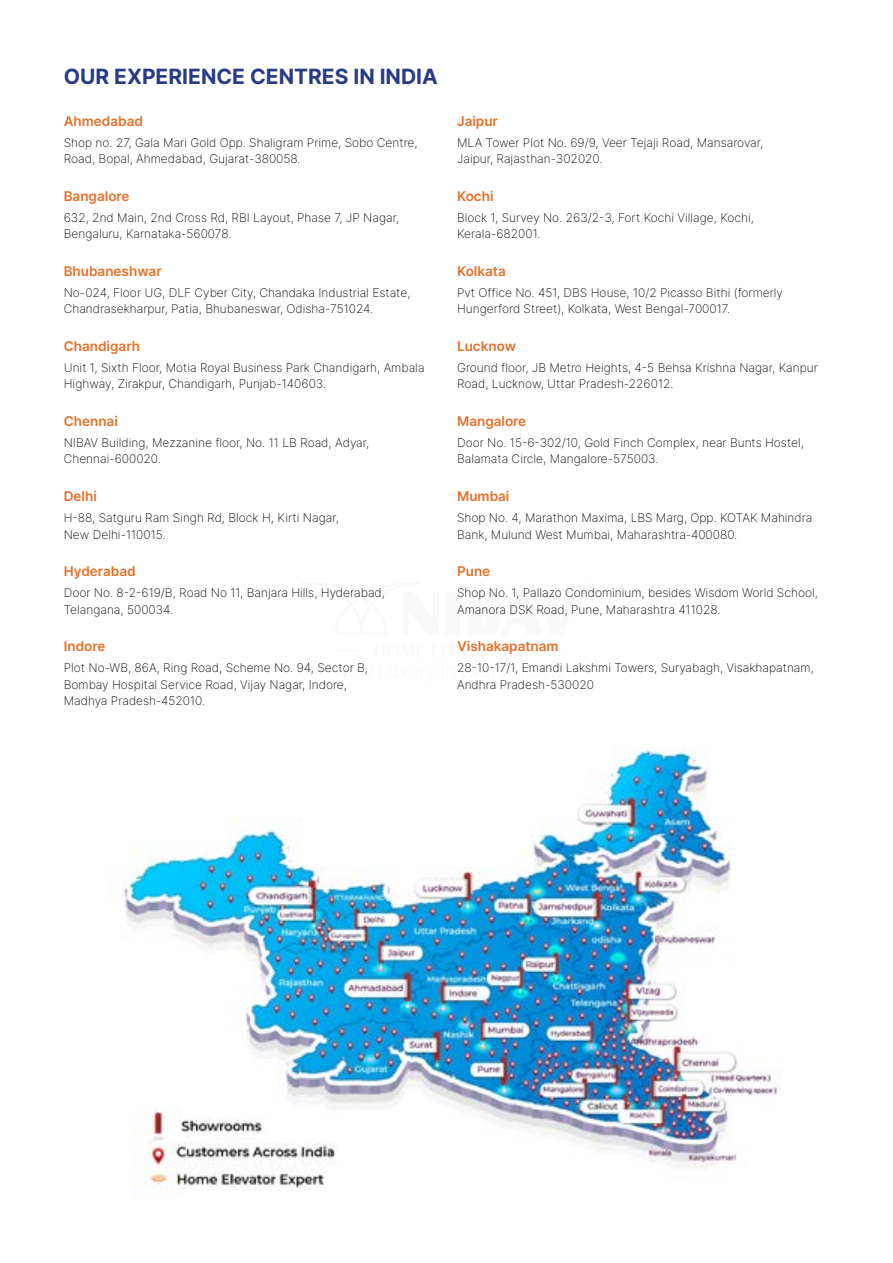
<style>
.page{position:relative;width:893px;height:1263px;background:#fff}
.page>*{position:absolute;margin:0;border:0;box-sizing:border-box;transform-origin:0 0}
.t1{font:700 21px "Inter";color:#283c85}
.t2{font:600 13.5px "Inter";color:#e76f27}
.t3{font:200 12px/16.5px "Inter";color:#000}
</style>
<div class="page">
<img style="left:123px;top:747px;width:657px;height:444px">
<h1 class="t1" style="left:64px;top:61px;width:376px">OUR EXPERIENCE CENTRES IN INDIA</h1>
<p class="t2" style="left:64px;top:111px;width:81px">Ahmedabad</p>
<p class="t3" style="left:64px;top:134px;width:355px">Shop no. 27, Gala Mari Gold Opp. Shaligram Prime, Sobo Centre,<br>Road, Bopal, Ahmedabad, Gujarat-380058.</p>
<p class="t2" style="left:64px;top:186px;width:67px">Bangalore</p>
<p class="t3" style="left:64px;top:209px;width:337px">632, 2nd Main, 2nd Cross Rd, RBI Layout, Phase 7, JP Nagar,<br>Bengaluru, Karnataka-560078.</p>
<p class="t2" style="left:64px;top:261px;width:99px">Bhubaneshwar</p>
<p class="t3" style="left:64px;top:284px;width:348px">No-024, Floor UG, DLF Cyber City, Chandaka Industrial Estate,<br>Chandrasekharpur, Patia, Bhubaneswar, Odisha-751024.</p>
<p class="t2" style="left:64px;top:336px;width:78px">Chandigarh</p>
<p class="t3" style="left:64px;top:359px;width:362px">Unit 1, Sixth Floor, Motia Royal Business Park Chandigarh, Ambala<br>Highway, Zirakpur, Chandigarh, Punjab-140603.</p>
<p class="t2" style="left:64px;top:411px;width:56px">Chennai</p>
<p class="t3" style="left:64px;top:434px;width:307px">NIBAV Building, Mezzanine floor, No. 11 LB Road, Adyar,<br>Chennai-600020.</p>
<p class="t2" style="left:64px;top:486px;width:35px">Delhi</p>
<p class="t3" style="left:64px;top:509px;width:277px">H-88, Satguru Ram Singh Rd, Block H, Kirti Nagar,<br>New Delhi-110015.</p>
<p class="t2" style="left:64px;top:561px;width:73px">Hyderabad</p>
<p class="t3" style="left:64px;top:584px;width:323px">Door No. 8-2-619/B, Road No 11, Banjara Hills, Hyderabad,<br>Telangana, 500034.</p>
<p class="t2" style="left:64px;top:636px;width:43px">Indore</p>
<p class="t3" style="left:64px;top:659px;width:306px">Plot No-WB, 86A, Ring Road, Scheme No. 94, Sector B,<br>Bombay Hospital Service Road, Vijay Nagar, Indore,<br>Madhya Pradesh-452010.</p>
<p class="t2" style="left:457px;top:111px;width:42px">Jaipur</p>
<p class="t3" style="left:457px;top:134px;width:308px">MLA Tower Plot No. 69/9, Veer Tejaji Road, Mansarovar,<br>Jaipur, Rajasthan-302020.</p>
<p class="t2" style="left:457px;top:186px;width:38px">Kochi</p>
<p class="t3" style="left:457px;top:209px;width:298px">Block 1, Survey No. 263/2-3, Fort Kochi Village, Kochi,<br>Kerala-682001.</p>
<p class="t2" style="left:457px;top:261px;width:50px">Kolkata</p>
<p class="t3" style="left:457px;top:284px;width:327px">Pvt Office No. 451, DBS House, 10/2 Picasso Bithi (formerly<br>Hungerford Street), Kolkata, West Bengal-700017.</p>
<p class="t2" style="left:457px;top:336px;width:60px">Lucknow</p>
<p class="t3" style="left:457px;top:359px;width:362px">Ground floor, JB Metro Heights, 4-5 Behsa Krishna Nagar, Kanpur<br>Road, Lucknow, Uttar Pradesh-226012.</p>
<p class="t2" style="left:457px;top:411px;width:71px">Mangalore</p>
<p class="t3" style="left:457px;top:434px;width:348px">Door No. 15-6-302/10, Gold Finch Complex, near Bunts Hostel,<br>Balamata Circle, Mangalore-575003.</p>
<p class="t2" style="left:457px;top:486px;width:54px">Mumbai</p>
<p class="t3" style="left:457px;top:509px;width:357px">Shop No. 4, Marathon Maxima, LBS Marg, Opp. KOTAK Mahindra<br>Bank, Mulund West Mumbai, Maharashtra-400080.</p>
<p class="t2" style="left:457px;top:561px;width:35px">Pune</p>
<p class="t3" style="left:457px;top:584px;width:362px">Shop No. 1, Pallazo Condominium, besides Wisdom World School,<br>Amanora DSK Road, Pune, Maharashtra 411028.</p>
<p class="t2" style="left:457px;top:636px;width:103px">Vishakapatnam</p>
<p class="t3" style="left:457px;top:659px;width:358px">28-10-17/1, Emandi Lakshmi Towers, Suryabagh, Visakhapatnam,<br>Andhra Pradesh-530020</p>
</div>
